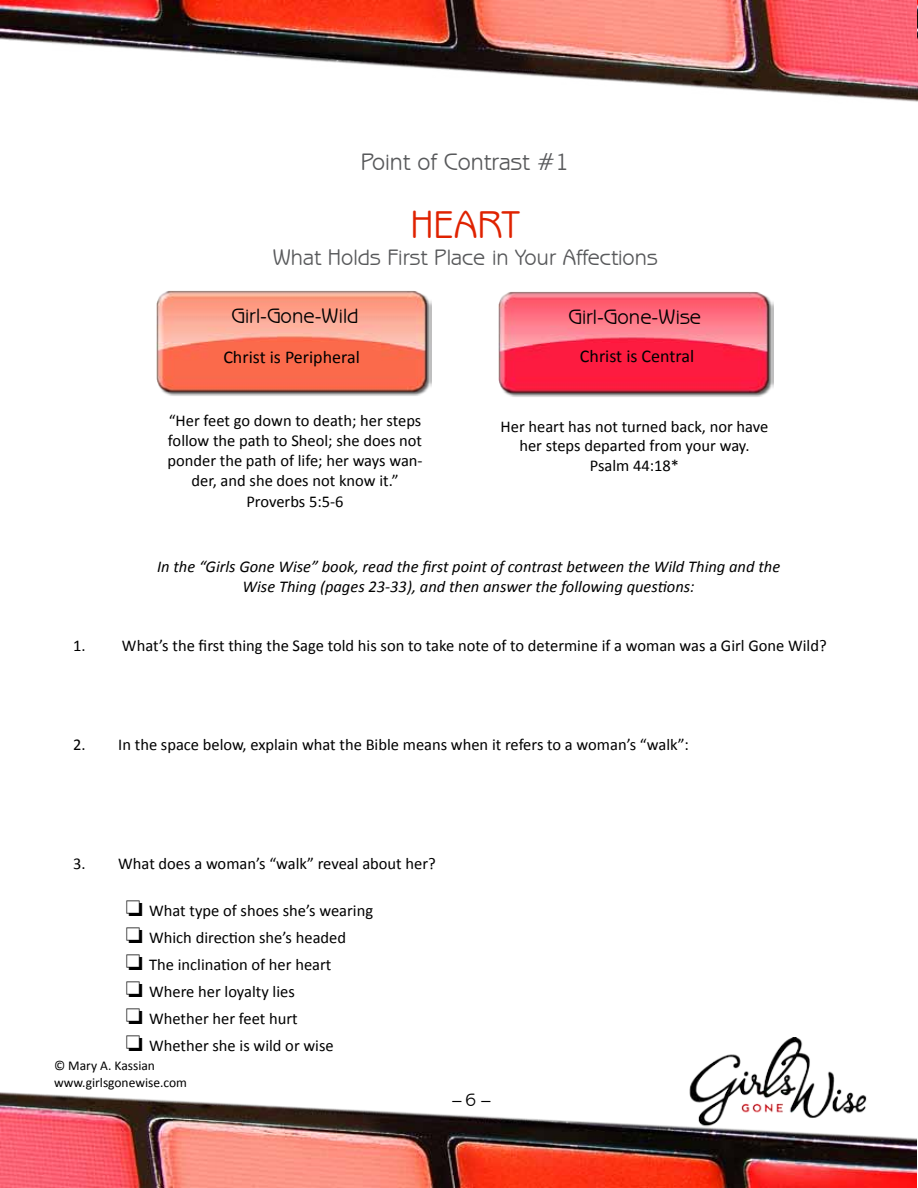
<style>
.page{position:relative;width:918px;height:1188px;background:#fff}
.page>*{position:absolute;margin:0;border:0;box-sizing:border-box;transform-origin:0 0}
.t1{font:39px "Benguiat Gothic IT Cby BT";color:#df2200}
.t2{font:24px "Benguiat Gothic IT Cby BT";color:#58595b}
.t3{font:22.5px "Benguiat Gothic IT Cby BT";color:#58595b}
.t4{font:21px "Benguiat Gothic IT Cby BT";color:#000}
.t5{font:18px "Calibri";color:#000}
.t6{font:16.5px/19.8px "Calibri";color:#000;text-align:center}
.t7{font:italic 16.5px/19.8px "Calibri";color:#000;text-align:center}
.t8{font:13.5px/16.2px "Calibri";color:#000}
.s1{font-family:"Benguiat Gothic IT Cby BT"}
</style>
<div class="page">
<img style="left:0;top:1038px;width:916px;height:150px">
<img style="left:0;top:0;width:917px;height:102px">
<img style="left:917px;top:0;width:1px;height:112px">
<img style="left:498px;top:292px;width:275px;height:105px">
<img style="left:156px;top:291px;width:275px;height:105px">
<h2 class="t2" style="left:361px;top:147px;width:210px">Point of Contrast #1</h2>
<h1 class="t1" style="left:410px;top:201px;width:111px">HEART</h1>
<h3 class="t3" style="left:273px;top:244px;width:386px">What Holds First Place in Your Affections</h3>
<p class="t4" style="left:232px;top:302px;width:129px">Girl-Gone-Wild</p>
<p class="t4" style="left:568px;top:304px;width:134px">Girl-Gone-Wise</p>
<p class="t5" style="left:223px;top:346px;width:138px">Christ is Peripheral</p>
<p class="t5" style="left:580px;top:345px;width:116px">Christ is Central</p>
<p class="t6" style="left:167px;top:411px;width:257px">“Her feet go down to death; her steps follow the path to Sheol; she does not ponder the path of life; her ways wan&shy;der, and she does not know it.”</p>
<p class="t6" style="left:246px;top:492px;width:99px">Proverbs 5:5-6</p>
<p class="t6" style="left:501px;top:416px;width:269px">Her heart has not turned back, nor have her steps departed from your way.<br>Psalm 44:18*</p>
<p class="t7" style="left:157px;top:556px;width:625px">In the “Girls Gone Wise” book, read the first point of contrast between the Wild Thing and the<br>Wise Thing (pages 23-33), and then answer the following questions:</p>
<p class="t6" style="left:73px;top:636px;width:755px">1. What’s the first thing the Sage told his son to take note of to determine if a woman was a Girl Gone Wild?</p>
<p class="t6" style="left:73px;top:735px;width:617px">2. In the space below, explain what the Bible means when it refers to a woman’s “walk”:</p>
<p class="t6" style="left:73px;top:854px;width:364px">3. What does a woman’s “walk” reveal about her?</p>
<p class="t6" style="left:126px;top:901px;width:249px">□ What type of shoes she’s wearing</p>
<p class="t6" style="left:126px;top:928px;width:222px">□ Which direction she’s headed</p>
<p class="t6" style="left:126px;top:955px;width:207px">□ The inclination of her heart</p>
<p class="t6" style="left:126px;top:982px;width:171px">□ Where her loyalty lies</p>
<p class="t6" style="left:126px;top:1009px;width:173px">□ Whether her feet hurt</p>
<p class="t6" style="left:126px;top:1036px;width:209px">□ Whether she is wild or wise</p>
<p class="t8" style="left:54px;top:1058px;width:135px">© Mary A. Kassian www.girlsgonewise.com</p>
<p class="t5" style="left:452px;top:1088px;width:40px">─ <span class="s1">6</span> ─</p>
</div>
